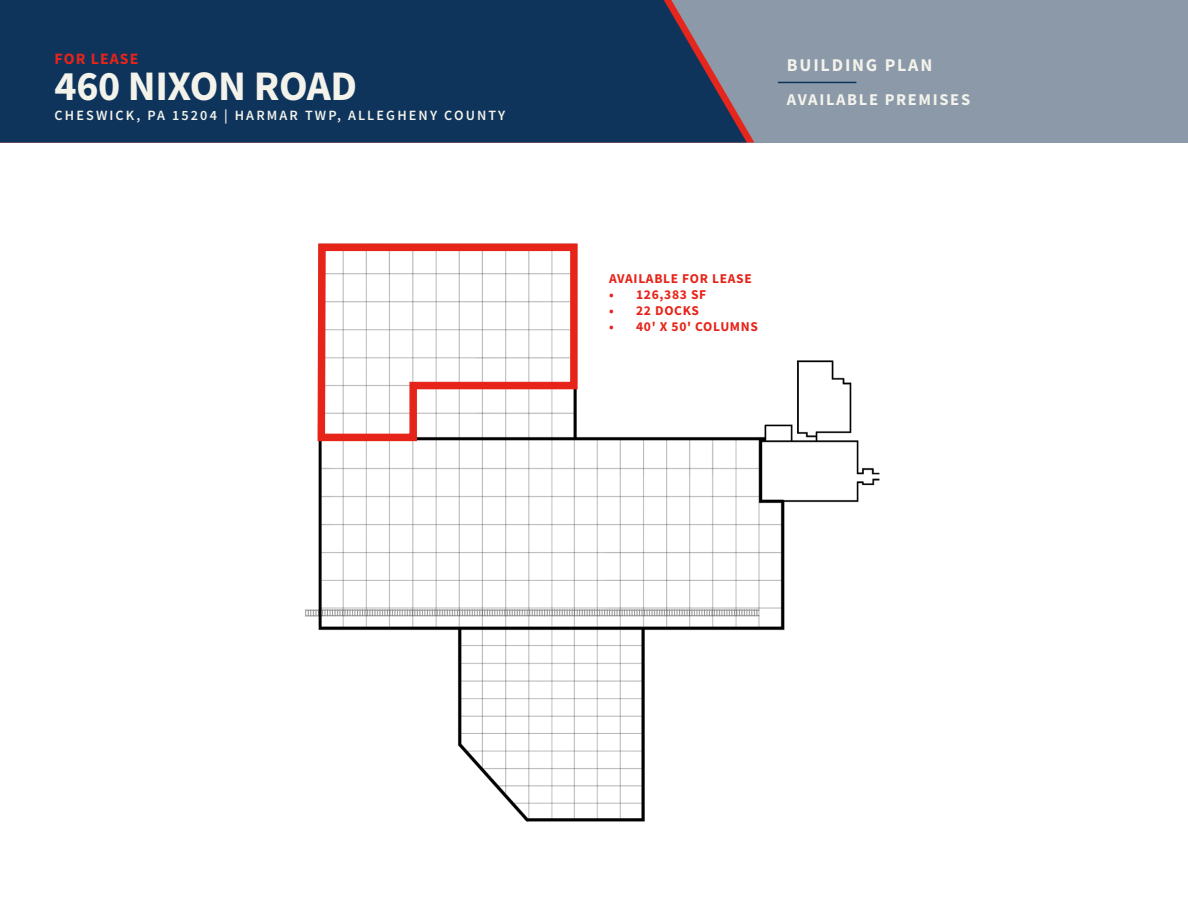
<style>
.page{position:relative;width:1188px;height:918px;background:#fff}
.page>*{position:absolute;margin:0;border:0;box-sizing:border-box;transform-origin:0 0}
.t1{font:700 42px "Source Sans Pro";letter-spacing:-.01em;color:#f3f3eb}
.t2{font:700 18px "Source Sans Pro";letter-spacing:.1em;color:#f3f3eb}
.t3{font:700 16.5px "Source Sans Pro";letter-spacing:.1em;color:#f3f3eb}
.t4{font:700 15.75px "Source Sans Pro";letter-spacing:.07em;color:#e72419}
.t5{font:600 14.1px "Source Sans Pro";letter-spacing:.15em;color:#f3f3eb}
.Body_Bullets{font:700 13.5px "Source Sans Pro";letter-spacing:.05em;color:#e72419}
</style>
<div class="page">
<div style="left:0;top:0;width:1188px;height:142px;background:#8b99a9"></div>
<div style="left:0;top:0;width:747px;height:142px;background:#0f345c"></div>
<hr style="left:778px;top:82px;width:78px;height:1px;background:#0a355e">
<img style="left:305px;top:360px;width:575px;height:462px">
<svg style="left:314px;top:243px;width:267px;height:202px"></svg>
<p class="t4" style="left:55px;top:48px;width:85px">FOR LEASE</p>
<p class="t1" style="left:55px;top:58px;width:304px">460 NIXON ROAD</p>
<p class="t5" style="left:55px;top:106px;width:452px">CHESWICK, PA 15204 | HARMAR TWP, ALLEGHENY COUNTY</p>
<p class="t2" style="left:787px;top:53px;width:147px">BUILDING PLAN</p>
<p class="t3" style="left:787px;top:89px;width:185px">AVAILABLE PREMISES</p>
<p class="Body_Bullets" style="left:609px;top:270px;width:144px">AVAILABLE FOR LEASE</p>
<p class="Body_Bullets" style="left:609px;top:286px;width:99px">• 126,383 SF</p>
<p class="Body_Bullets" style="left:609px;top:301px;width:91px">• 22 DOCKS</p>
<p class="Body_Bullets" style="left:609px;top:317px;width:150px">• 40' X 50' COLUMNS</p>
</div>
